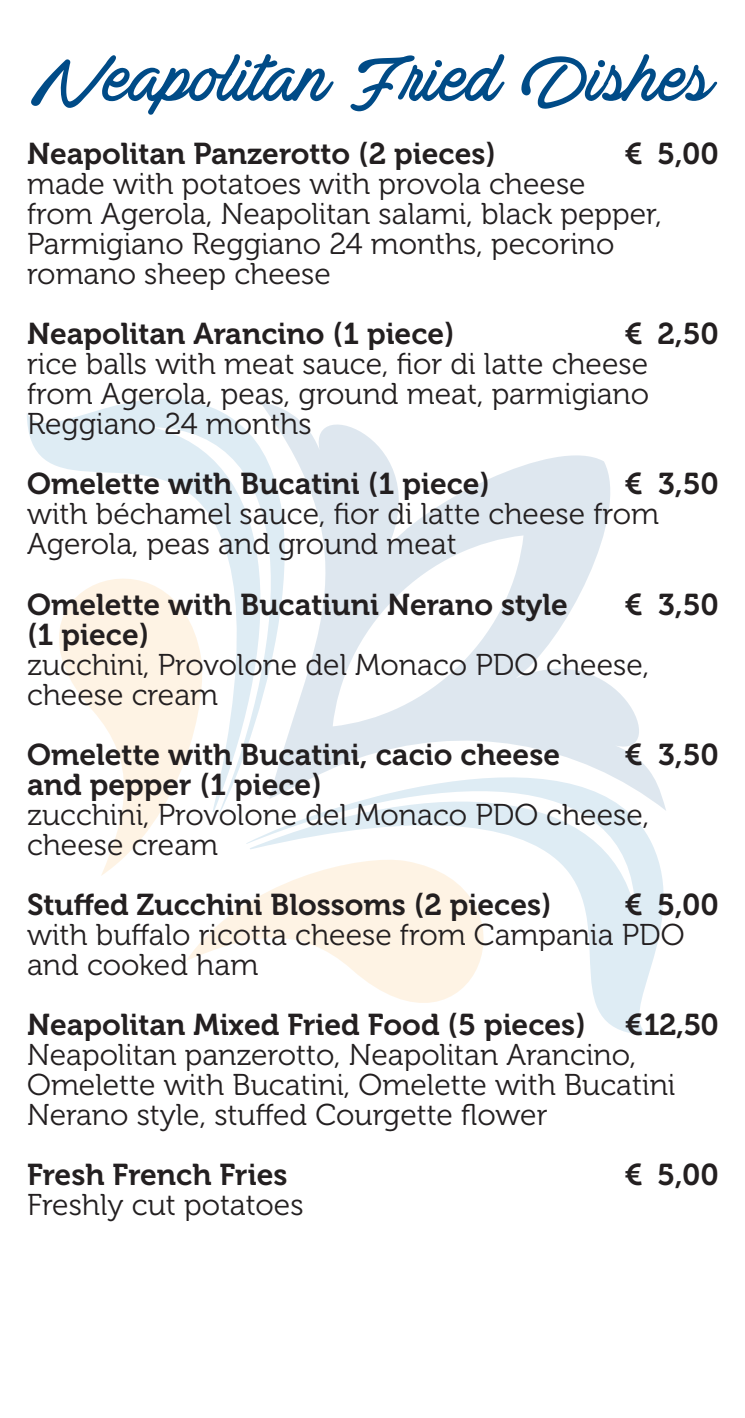
<style>
.page{position:relative;width:745px;height:1418px;background:#fff}
.page>*{position:absolute;margin:0;border:0;box-sizing:border-box;transform-origin:0 0}
.t1{font:75px "Actonia Hand PERSONALUSE";letter-spacing:-.01em;color:#004b87}
.t2{font:30px/30px "Museo 300";color:#231f20}
.t3{font:30px "Museo 700";color:#231f20}
</style>
<div class="page">
<svg style="left:101px;top:815px;width:57px;height:61px"></svg>
<svg style="left:186px;top:904px;width:60px;height:57px"></svg>
<svg style="left:246px;top:811px;width:418px;height:224px"></svg>
<svg style="left:27px;top:399px;width:314px;height:416px"></svg>
<svg style="left:258px;top:399px;width:408px;height:412px"></svg>
<p class="t1" style="left:31px;top:41px;width:684px">Neapolitan Fried Dishes</p>
<p class="t3" style="left:27px;top:137px;width:470px">Neapolitan Panzerotto (2 pieces)</p>
<p class="t3" style="left:624px;top:137px;width:96px">€ 5,00</p>
<p class="t2" style="left:27px;top:170px;width:559px">made with potatoes with provola cheese</p>
<p class="t2" style="left:27px;top:200px;width:636px">from Agerola, Neapolitan salami, black pepper,<br>Parmigiano Reggiano 24 months, pecorino romano sheep cheese</p>
<p class="t3" style="left:27px;top:317px;width:429px">Neapolitan Arancino (1 piece)</p>
<p class="t3" style="left:624px;top:317px;width:96px">€ 2,50</p>
<p class="t2" style="left:27px;top:350px;width:623px;text-align:justify">rice balls with meat sauce, fior di latte cheese from Agerola, peas, ground meat, parmigiano Reggiano 24 months</p>
<p class="t3" style="left:27px;top:467px;width:464px">Omelette with Bucatini (1 piece)</p>
<p class="t3" style="left:624px;top:467px;width:96px">€ 3,50</p>
<p class="t2" style="left:27px;top:500px;width:633px">with béchamel sauce, fior di latte cheese from<br>Agerola, peas and ground meat</p>
<p class="t3" style="left:27px;top:587px;width:542px">Omelette with Bucatiuni Nerano style</p>
<p class="t3" style="left:624px;top:587px;width:96px">€ 3,50</p>
<p class="t3" style="left:27px;top:617px;width:124px">(1 piece)</p>
<p class="t2" style="left:27px;top:650px;width:623px">zucchini, Provolone del Monaco PDO cheese, cheese cream</p>
<p class="t3" style="left:27px;top:737px;width:534px">Omelette with Bucatini, cacio cheese</p>
<p class="t3" style="left:624px;top:737px;width:96px">€ 3,50</p>
<p class="t3" style="left:27px;top:767px;width:296px">and pepper (1 piece)</p>
<p class="t2" style="left:27px;top:800px;width:623px">zucchini, Provolone del Monaco PDO cheese, cheese cream</p>
<p class="t3" style="left:27px;top:887px;width:526px">Stuffed Zucchini Blossoms (2 pieces)</p>
<p class="t3" style="left:624px;top:887px;width:96px">€ 5,00</p>
<p class="t2" style="left:27px;top:920px;width:658px">with buffalo ricotta cheese from Campania PDO and cooked ham</p>
<p class="t3" style="left:27px;top:1007px;width:560px">Neapolitan Mixed Fried Food (5 pieces)</p>
<p class="t3" style="left:624px;top:1007px;width:95px">€12,50</p>
<p class="t2" style="left:27px;top:1040px;width:649px">Neapolitan panzerotto, Neapolitan Arancino,<br>Omelette with Bucatini, Omelette with Bucatini<br>Nerano style, stuffed Courgette flower</p>
<p class="t3" style="left:27px;top:1157px;width:262px">Fresh French Fries</p>
<p class="t3" style="left:624px;top:1157px;width:96px">€ 5,00</p>
<p class="t2" style="left:27px;top:1190px;width:278px">Freshly cut potatoes</p>
</div>
